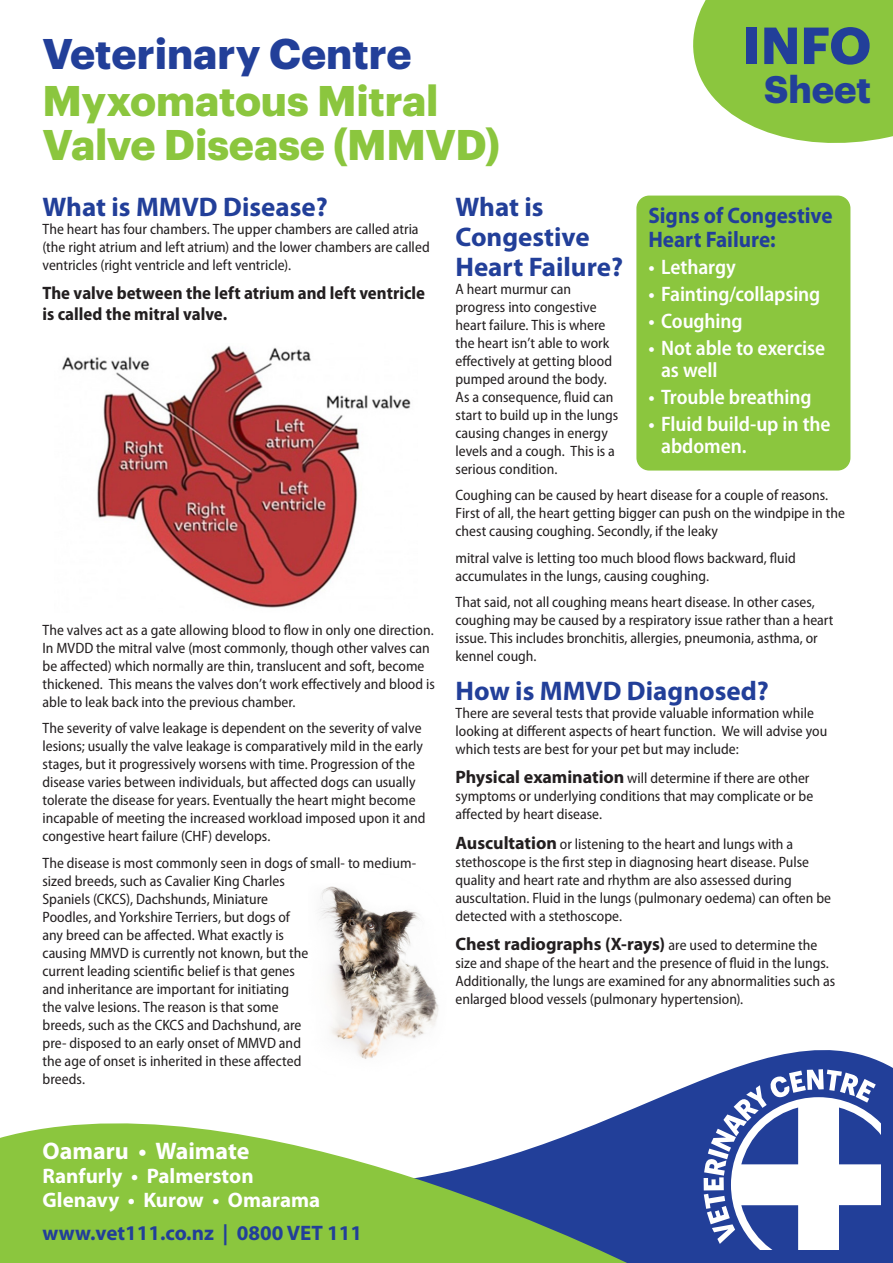
<style>
.page{position:relative;width:893px;height:1263px;background:#fff}
.page>*{position:absolute;margin:0;border:0;box-sizing:border-box;transform-origin:0 0}
.t1{font:700 51px "Graphik";color:#223f99}
.t2{font:700 42px/43.5px "Graphik";letter-spacing:-.005em;color:#8bc63e}
.t3{font:700 42px "Graphik";color:#223f99}
.t4{font:700 37.5px "Graphik";color:#223f99}
.t5{font:700 27px/30px "Myriad Pro";color:#223f99}
.t6{font:700 24px "Myriad Pro";color:#fff}
.t7{font:700 22.5px/24px "Myriad Pro";color:#223f99;scale:.94 1}
.t8{font:600 semi-condensed 21px/22.5px "Myriad Pro";letter-spacing:-.005em;color:#fff}
.t9{font:700 21px/24px "Myriad Pro";color:#fff}
.t10{font:700 21px "Myriad Pro";color:#223f99}
.t11{font:700 semi-condensed 18px/21px "Myriad Pro";color:#231f20}
.t12{font:700 18px "Myriad Pro";letter-spacing:-.005em;color:#231f20}
.t13{font:semi-condensed 15px/18px "Myriad Pro";color:#231f20}
.s1{font-weight:700;font-stretch:normal;font-size:18px}
.s2{font-weight:400;font-stretch:semi-condensed;font-size:15px}
</style>
<div class="page">
<svg style="left:693px;top:0;width:200px;height:143px;background:#97cc53"></svg>
<svg style="left:653px;top:1050px;width:240px;height:213px;fill:#223f99"></svg>
<svg style="left:0;top:1100px;width:653px;height:163px;fill:#8bc63e"></svg>
<svg style="left:704px;top:1069px;width:176px;height:181px"></svg>
<img style="left:62px;top:345px;width:349px;height:263px">
<img style="left:319px;top:886px;width:120px;height:173px">
<div style="left:636px;top:196px;width:214px;height:275px;background:#8bc63e;border-radius:13px"></div>
<p class="t3" style="left:43px;top:21px;width:371px">Veterinary Centre</p>
<p class="t2" style="left:43px;top:76px;width:459px">Myxomatous Mitral<br>Valve Disease (MMVD)</p>
<p class="t1" style="left:743px;top:6px;width:130px">INFO</p>
<p class="t4" style="left:764px;top:60px;width:109px">Sheet</p>
<p class="t5" style="left:43px;top:191px;width:287px">What is MMVD Disease?</p>
<p class="t13" style="left:43px;top:220px;width:389px">The heart has four chambers. The upper chambers are called atria (the right atrium and left atrium) and the lower chambers are called ventricles (right ventricle and left ventricle).</p>
<p class="t11" style="left:43px;top:282px;width:384px">The valve between the left atrium and left ventricle is called the mitral valve.</p>
<p class="t13" style="left:43px;top:621px;width:394px">The valves act as a gate allowing blood to flow in only one direction.<br>In MVDD the mitral valve (most commonly, though other valves can be affected) which normally are thin, translucent and soft, become thickened. This means the valves don’t work effectively and blood is able to leak back into the previous chamber.</p>
<p class="t13" style="left:43px;top:720px;width:384px">The severity of valve leakage is dependent on the severity of valve lesions; usually the valve leakage is comparatively mild in the early stages, but it progressively worsens with time. Progression of the disease varies between individuals, but affected dogs can usually tolerate the disease for years. Eventually the heart might become incapable of meeting the increased workload imposed upon it and congestive heart failure (CHF) develops.</p>
<p class="t13" style="left:43px;top:854px;width:375px">The disease is most commonly seen in dogs of small- to medium&shy;sized breeds, such as Cavalier King Charles<br>Spaniels (CKCS), Dachshunds, Miniature<br>Poodles, and Yorkshire Terriers, but dogs of<br>any breed can be affected. What exactly is<br>causing MMVD is currently not known, but the<br>current leading scientific belief is that genes<br>and inheritance are important for initiating<br>the valve lesions. The reason is that some<br>breeds, such as the CKCS and Dachshund, are<br>pre- disposed to an early onset of MMVD and<br>the age of onset is inherited in these affected<br>breeds.</p>
<p class="t5" style="left:455px;top:191px;width:169px">What is<br>Congestive<br>Heart Failure?</p>
<p class="t13" style="left:455px;top:280px;width:164px">A heart murmur can progress into congestive heart failure. This is where the heart isn’t able to work effectively at getting blood pumped around the body.<br>As a consequence, fluid can start to build up in the lungs causing changes in energy levels and a cough. This is a serious condition.</p>
<p class="t13" style="left:455px;top:487px;width:391px">Coughing can be caused by heart disease for a couple of reasons.<br>First of all, the heart getting bigger can push on the windpipe in the chest causing coughing. Secondly, if the leaky</p>
<p class="t13" style="left:455px;top:549px;width:342px">mitral valve is letting too much blood flows backward, fluid accumulates in the lungs, causing coughing.</p>
<p class="t13" style="left:455px;top:594px;width:379px">That said, not all coughing means heart disease. In other cases, coughing may be caused by a respiratory issue rather than a heart issue. This includes bronchitis, allergies, pneumonia, asthma, or kennel cough.</p>
<p class="t5" style="left:455px;top:675px;width:315px">How is MMVD Diagnosed?</p>
<p class="t13" style="left:455px;top:704px;width:373px">There are several tests that provide valuable information while looking at different aspects of heart function. We will advise you which tests are best for your pet but may include:</p>
<p class="t13" style="left:455px;top:770px;width:359px"><span class="s1">Physical examination</span> will determine if there are other symptoms or underlying conditions that may complicate or be affected by heart disease.</p>
<p class="t13" style="left:455px;top:835px;width:377px"><span class="s1">Auscultation</span> or listening to the heart and lungs with a stethoscope is the first step in diagnosing heart disease. Pulse quality and heart rate and rhythm are also assessed during auscultation. Fluid in the lungs (pulmonary oedema) can often be detected with a stethoscope.</p>
<p class="t12" style="left:455px;top:933px;width:363px">Chest radiographs (X-rays) <span class="s2">are used to determine the</span></p>
<p class="t13" style="left:455px;top:955px;width:381px">size and shape of the heart and the presence of fluid in the lungs.<br>Additionally, the lungs are examined for any abnormalities such as enlarged blood vessels (pulmonary hypertension).</p>
<p class="t7" style="left:648px;top:203px;width:197px">Signs of Congestive<br>Heart Failure:</p>
<p class="t8" style="left:648px;top:255px;width:89px">• Lethargy</p>
<p class="t8" style="left:648px;top:282px;width:173px">• Fainting/collapsing</p>
<p class="t8" style="left:648px;top:309px;width:96px">• Coughing</p>
<p class="t8" style="left:661px;top:336px;width:166px;text-indent:-13px">• Not able to exercise as well</p>
<p class="t8" style="left:648px;top:385px;width:165px">• Trouble breathing</p>
<p class="t8" style="left:661px;top:412px;width:171px;text-indent:-13px">• Fluid build-up in the abdomen.</p>
<p class="t6" style="left:43px;top:1135px;width:208px">Oamaru • Waimate</p>
<p class="t9" style="left:43px;top:1163px;width:279px">Ranfurly • Palmerston<br>Glenavy • Kurow • Omarama</p>
<p class="t10" style="left:43px;top:1219px;width:321px">www.vet111.co.nz | 0800 VET 111</p>
</div>
